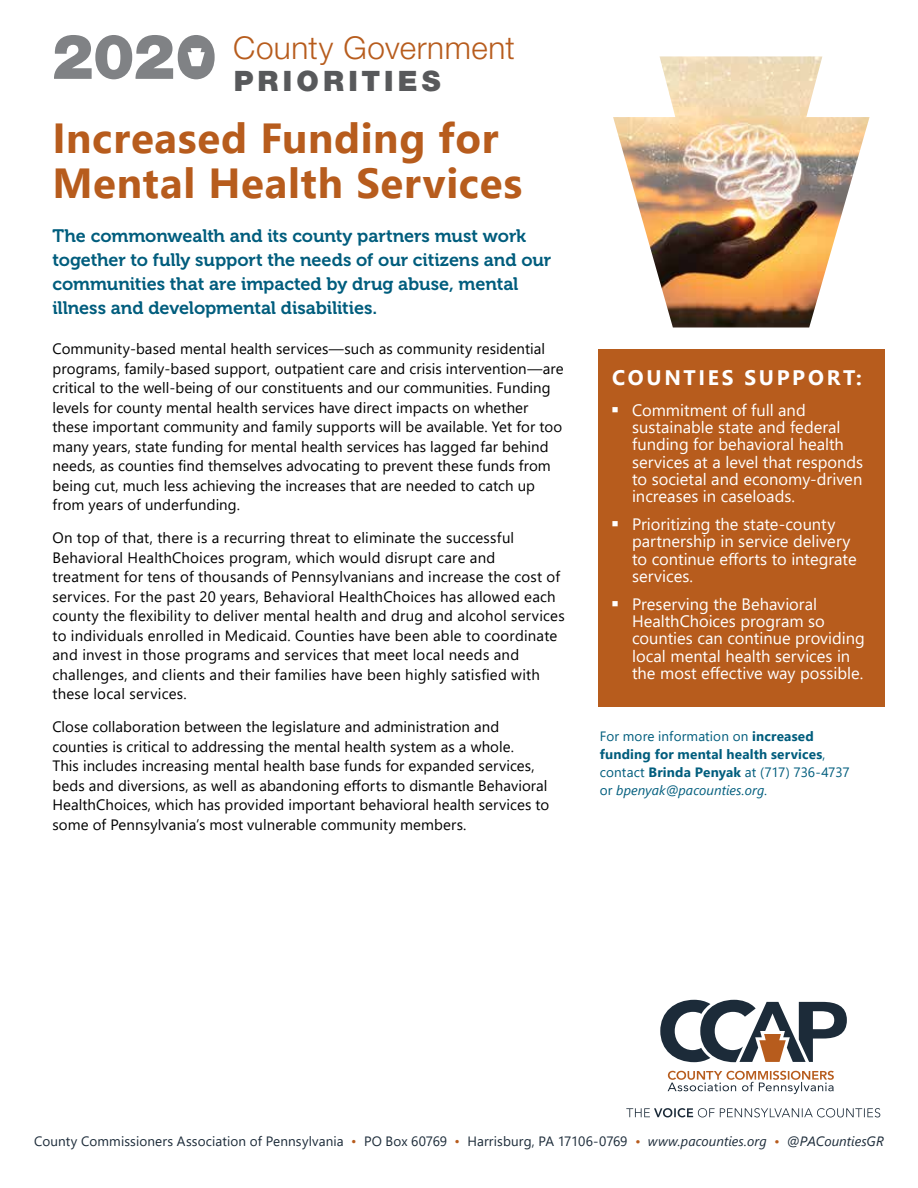
<style>
.page{position:relative;width:918px;height:1188px;background:#fff}
.page>*{position:absolute;margin:0;border:0;box-sizing:border-box;transform-origin:0 0}
.t1{font:700 42px/45px "Segoe UI";letter-spacing:.015em;color:#b75c1d}
.t2{font:300 31.5px "Helvetica Neue LT Std";letter-spacing:.015em;color:#b75c1d}
.t3{font:900 28.2px "Helvetica Neue LT Std";letter-spacing:.145em;color:#58595b}
.t4{font:700 21px "Segoe UI";letter-spacing:.13em;color:#fff}
.t5{font:18px/24px "Museo 700";letter-spacing:-.005em;color:#005d7d}
.t6{font:16.5px/17.2px "Segoe UI";color:#fff}
.t7{font:15px/19.5px "Segoe UI";letter-spacing:.01em;color:#000}
.t8{font:700 13.5px/18px "Segoe UI";letter-spacing:.015em;color:#005d7d}
.t9{font:13.5px "Segoe UI";letter-spacing:.005em;color:#1c2b39}
.s1{font-weight:400}
.s2{font-weight:400;font-style:italic}
.s3{color:#b75c1d}
.s4{font-style:italic;color:#b75c1d}
.s5{font-style:italic}
</style>
<div class="page">
<img style="left:613px;top:56px;width:257px;height:272px">
<div style="left:598px;top:350px;width:286px;height:357px;background:#b75c1d"></div>
<svg style="left:54px;top:35px;width:119px;height:44px"></svg>
<div style="left:178px;top:35px;width:37px;height:44px;background:#808285;border-radius:50%"></div>
<svg style="left:188px;top:48px;width:17px;height:18px"></svg>
<svg style="left:626px;top:1108px;width:254px;height:9px"></svg>
<svg style="left:660px;top:1000px;width:187px;height:62px"></svg>
<svg style="left:668px;top:1071px;width:166px;height:23px"></svg>
<h2 class="t2" style="left:233px;top:29px;width:283px">County Government</h2>
<h3 class="t3" style="left:234px;top:64px;width:208px">PRIORITIES</h3>
<h1 class="t1" style="left:52px;top:113px;width:471px">Increased Funding for<br>Mental Health Services</h1>
<p class="t5" style="left:52px;top:224px;width:500px">The commonwealth and its county partners must work together to fully support the needs of our citizens and our communities that are impacted by drug abuse, mental illness and developmental disabilities.</p>
<p class="t7" style="left:52px;top:338px;width:513px">Community-based mental health services—such as community residential programs, family-based support, outpatient care and crisis intervention—are critical to the well-being of our constituents and our communities. Funding levels for county mental health services have direct impacts on whether these important community and family supports will be available. Yet for too many years, state funding for mental health services has lagged far behind needs, as counties find themselves advocating to prevent these funds from being cut, much less achieving the increases that are needed to catch up from years of underfunding.</p>
<p class="t7" style="left:52px;top:527px;width:514px">On top of that, there is a recurring threat to eliminate the successful Behavioral HealthChoices program, which would disrupt care and treatment for tens of thousands of Pennsylvanians and increase the cost of services. For the past 20 years, Behavioral HealthChoices has allowed each county the flexibility to deliver mental health and drug and alcohol services to individuals enrolled in Medicaid. Counties have been able to coordinate and invest in those programs and services that meet local needs and challenges, and clients and their families have been highly satisfied with these local services.</p>
<p class="t7" style="left:52px;top:716px;width:498px">Close collaboration between the legislature and administration and counties is critical to addressing the mental health system as a whole.<br>This includes increasing mental health base funds for expanded services, beds and diversions, as well as abandoning efforts to dismantle Behavioral HealthChoices, which has provided important behavioral health services to some of Pennsylvania’s most vulnerable community members.</p>
<h3 class="t4" style="left:612px;top:358px;width:251px">COUNTIES SUPPORT:</h3>
<p class="t6" style="left:632px;top:400px;width:233px;text-indent:-20px">■ Commitment of full and sustainable state and federal funding for behavioral health services at a level that responds to societal and economy-driven increases in caseloads.</p>
<p class="t6" style="left:632px;top:514px;width:226px;text-indent:-20px">■ Prioritizing the state-county partnership in service delivery to continue efforts to integrate services.</p>
<p class="t6" style="left:632px;top:594px;width:234px;text-indent:-20px">■ Preserving the Behavioral<br>HealthChoices program so counties can continue providing local mental health services in the most effective way possible.</p>
<p class="t8" style="left:600px;top:726px;width:251px"><span class="s1">For more information on</span> increased funding for mental health services<span class="s1">, contact</span> Brinda Penyak <span class="s1">at (717) 736-4737 or</span> <span class="s2">bpenyak@pacounties.org</span><span class="s1">.</span></p>
<p class="t9" style="left:34px;top:1128px;width:851px">County Commissioners Association of Pennsylvania <span class="s3">•</span> PO Box 60769 <span class="s3">•</span> Harrisburg, PA 17106-0769 <span class="s4">•</span> <span class="s5">www.pacounties.org</span> <span class="s4">•</span> <span class="s5">@PACountiesGR</span></p>
</div>
